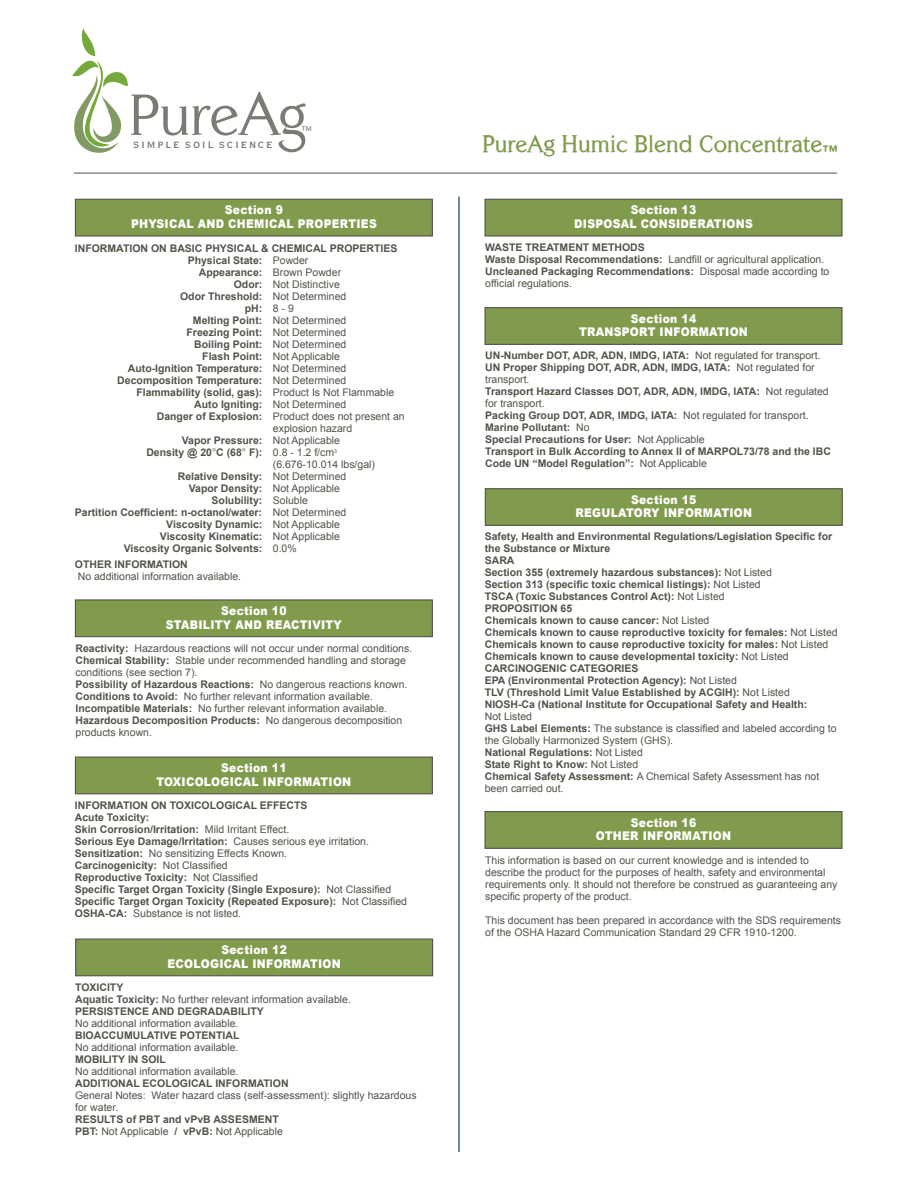
<style>
.page{position:relative;width:918px;height:1188px;background:#fff}
.page>*{position:absolute;margin:0;border:0;box-sizing:border-box;transform-origin:0 0}
.t1{font:58.5px "Centabel";color:#7c7a75}
.t2{font:700 24px "Centabel";color:#809b4c}
.t3{font:14.25px "Copperplate Thirty BC";letter-spacing:.125em;color:#7c7a75}
.t4{font:900 12px/13.5px "Arial";letter-spacing:.025em;color:#fff;text-align:center;scale:.9 1}
.t5{font:10.8px "Avenir";color:#7c7a75}
.t6{font:700 10.5px/12px "Arial";color:#53524a}
.t7{font:10.5px/12px "Arial";color:#53524a}
.s1{font-weight:400}
.s2{font-weight:700}
.s3{font-family:"Copperplate Twenty Nine AB";font-weight:400}
</style>
<div class="page">
<hr style="left:458px;top:197px;width:2px;height:955px;background:#002e5c">
<svg style="left:238px;top:92px;width:68px;height:60px"></svg>
<svg style="left:72px;top:28px;width:56px;height:125px"></svg>
<hr style="left:74px;top:173px;width:763px;height:1px;background:#53524a">
<div style="left:75px;top:199px;width:358px;height:38px;background:#809b4c;border:1px solid #53524a"></div>
<div style="left:484px;top:199px;width:359px;height:38px;background:#809b4c;border:1px solid #53524a"></div>
<div style="left:75px;top:599px;width:358px;height:38px;background:#809b4c;border:1px solid #53524a"></div>
<div style="left:75px;top:757px;width:358px;height:37px;background:#809b4c;border:1px solid #53524a"></div>
<div style="left:75px;top:939px;width:358px;height:37px;background:#809b4c;border:1px solid #53524a"></div>
<div style="left:484px;top:307px;width:359px;height:38px;background:#809b4c;border:1px solid #53524a"></div>
<div style="left:485px;top:488px;width:358px;height:38px;background:#809b4c;border:1px solid #53524a"></div>
<div style="left:484px;top:811px;width:359px;height:38px;background:#809b4c;border:1px solid #53524a"></div>
<h1 class="t1" style="left:128px;top:81px;width:112px">Pure</h1>
<h3 class="t3" style="left:133px;top:137px;width:141px">simple soil science</h3>
<p class="t5" style="left:301px;top:121px;width:12px">™</p>
<h2 class="t2" style="left:482px;top:129px;width:357px">PureAg Humic Blend Concentrate<sub>™</sub></h2>
<p class="t4" style="left:131px;top:203px;width:275px">Section 9<br>PHYSICAL AND CHEMICAL PROPERTIES</p>
<p class="t4" style="left:574px;top:203px;width:200px">Section 13<br>DISPOSAL CONSIDERATIONS</p>
<p class="t6" style="left:75px;top:243px;width:324px">INFORMATION ON BASIC PHYSICAL &amp; CHEMICAL PROPERTIES</p>
<p class="t6" style="left:188px;top:255px;width:122px">Physical State: <span class="s1">Powder</span></p>
<p class="t6" style="left:199px;top:267px;width:144px">Appearance: <span class="s1">Brown Powder</span></p>
<p class="t7" style="left:234px;top:278px;width:108px"><span class="s2">Odor:</span> Not Distinctive</p>
<p class="t6" style="left:180px;top:291px;width:168px">Odor Threshold: <span class="s1">Not Determined</span></p>
<p class="t6" style="left:245px;top:303px;width:51px">pH: <span class="s1">8 - 9</span></p>
<p class="t6" style="left:193px;top:315px;width:155px">Melting Point: <span class="s1">Not Determined</span></p>
<p class="t6" style="left:187px;top:327px;width:161px">Freezing Point: <span class="s1">Not Determined</span></p>
<p class="t6" style="left:194px;top:339px;width:154px">Boiling Point: <span class="s1">Not Determined</span></p>
<p class="t7" style="left:202px;top:350px;width:139px"><span class="s2">Flash Point:</span> Not Applicable</p>
<p class="t6" style="left:128px;top:363px;width:220px">Auto-Ignition Temperature: <span class="s1">Not Determined</span></p>
<p class="t6" style="left:117px;top:375px;width:231px">Decomposition Temperature: <span class="s1">Not Determined</span></p>
<p class="t6" style="left:136px;top:387px;width:259px">Flammability (solid, gas): <span class="s1">Product Is Not Flammable</span></p>
<p class="t6" style="left:194px;top:399px;width:154px">Auto Igniting: <span class="s1">Not Determined</span></p>
<p class="t7" style="left:157px;top:410px;width:249px"><span class="s2">Danger of Explosion:</span> Product does not present an</p>
<p class="t7" style="left:273px;top:422px;width:81px">explosion hazard</p>
<p class="t6" style="left:182px;top:435px;width:160px">Vapor Pressure: <span class="s1">Not Applicable</span></p>
<p class="t6" style="left:146px;top:447px;width:192px">Density @ 20<span class="s3">°</span>C (68<span class="s3">°</span> F): <span class="s1">0.8 - 1.2 f/cm</span><sup>3</sup></p>
<p class="t7" style="left:273px;top:458px;width:104px">(6.676-10.014 lbs/gal)</p>
<p class="t6" style="left:178px;top:471px;width:170px">Relative Density: <span class="s1">Not Determined</span></p>
<p class="t6" style="left:189px;top:483px;width:153px">Vapor Density: <span class="s1">Not Applicable</span></p>
<p class="t6" style="left:212px;top:495px;width:98px">Solubility: <span class="s1">Soluble</span></p>
<p class="t6" style="left:75px;top:507px;width:273px">Partition Coefficient: n-octanol/water: <span class="s1">Not Determined</span></p>
<p class="t6" style="left:166px;top:519px;width:175px">Viscosity Dynamic: <span class="s1">Not Applicable</span></p>
<p class="t6" style="left:160px;top:531px;width:182px">Viscosity Kinematic: <span class="s1">Not Applicable</span></p>
<p class="t6" style="left:124px;top:543px;width:175px">Viscosity Organic Solvents: <span class="s1">0.0%</span></p>
<p class="t6" style="left:75px;top:559px;width:114px">OTHER INFORMATION</p>
<p class="t7" style="left:78px;top:571px;width:165px">No additional information available.</p>
<p class="t6" style="left:485px;top:242px;width:346px">WASTE TREATMENT METHODS<br>Waste Disposal Recommendations: <span class="s1">Landfill or agricultural application.<br></span>Uncleaned Packaging Recommendations: <span class="s1">Disposal made according to official regulations.</span></p>
<p class="t4" style="left:579px;top:311px;width:189px">Section 14<br>TRANSPORT INFORMATION</p>
<p class="t6" style="left:485px;top:350px;width:347px">UN-Number DOT, ADR, ADN, IMDG, IATA: <span class="s1">Not regulated for transport.<br></span>UN Proper Shipping DOT, ADR, ADN, IMDG, IATA: <span class="s1">Not regulated for transport.<br></span>Transport Hazard Classes DOT, ADR, ADN, IMDG, IATA: <span class="s1">Not regulated for transport.<br></span>Packing Group DOT, ADR, IMDG, IATA: <span class="s1">Not regulated for transport.<br></span>Marine Pollutant: <span class="s1">No<br></span>Special Precautions for User: <span class="s1">Not Applicable<br></span>Transport in Bulk According to Annex II of MARPOL73/78 and the IBC Code UN “Model Regulation”: <span class="s1">Not Applicable</span></p>
<p class="t4" style="left:575px;top:492px;width:198px">Section 15<br>REGULATORY INFORMATION</p>
<p class="t6" style="left:485px;top:531px;width:355px">Safety, Health and Environmental Regulations/Legislation Specific for the Substance or Mixture<br>SARA<br>Section 355 (extremely hazardous substances): <span class="s1">Not Listed<br></span>Section 313 (specific toxic chemical listings): <span class="s1">Not Listed<br></span>TSCA (Toxic Substances Control Act): <span class="s1">Not Listed<br></span>PROPOSITION 65<br>Chemicals known to cause cancer: <span class="s1">Not Listed<br></span>Chemicals known to cause reproductive toxicity for females: <span class="s1">Not Listed </span>Chemicals known to cause reproductive toxicity for males: <span class="s1">Not Listed </span>Chemicals known to cause developmental toxicity: <span class="s1">Not Listed </span>CARCINOGENIC CATEGORIES<br>EPA (Environmental Protection Agency): <span class="s1">Not Listed<br></span>TLV (Threshold Limit Value Established by ACGIH): <span class="s1">Not Listed </span>NIOSH-Ca (National Institute for Occupational Safety and Health:</p>
<p class="t7" style="left:485px;top:711px;width:353px">Not Listed<br><span class="s2">GHS Label Elements:</span> The substance is classified and labeled according to the Globally Harmonized System (GHS).<br><span class="s2">National Regulations:</span> Not Listed<br><span class="s2">State Right to Know:</span> Not Listed<br><span class="s2">Chemical Safety Assessment:</span> A Chemical Safety Assessment has not been carried out.</p>
<p class="t4" style="left:596px;top:815px;width:152px">Section 16<br>OTHER INFORMATION</p>
<p class="t4" style="left:166px;top:604px;width:197px">Section 10<br>STABILITY AND REACTIVITY</p>
<p class="t7" style="left:76px;top:642px;width:338px"><span class="s2">Reactivity:</span> Hazardous reactions will not occur under normal conditions.<br><span class="s2">Chemical Stability:</span> Stable under recommended handling and storage conditions (see section 7).<br><span class="s2">Possibility of Hazardous Reactions:</span> No dangerous reactions known.<br><span class="s2">Conditions to Avoid:</span> No further relevant information available.<br><span class="s2">Incompatible Materials:</span> No further relevant information available.<br><span class="s2">Hazardous Decomposition Products:</span> No dangerous decomposition products known.</p>
<p class="t4" style="left:157px;top:761px;width:218px">Section 11<br>TOXICOLOGICAL INFORMATION</p>
<p class="t6" style="left:75px;top:799px;width:334px">INFORMATION ON TOXICOLOGICAL EFFECTS<br>Acute Toxicity:<br>Skin Corrosion/Irritation: <span class="s1">Mild Irritant Effect.<br></span>Serious Eye Damage/Irritation: <span class="s1">Causes serious eye irritation.<br></span>Sensitization: <span class="s1">No sensitizing Effects Known.<br></span>Carcinogenicity: <span class="s1">Not Classified<br></span>Reproductive Toxicity: <span class="s1">Not Classified<br></span>Specific Target Organ Toxicity (Single Exposure): <span class="s1">Not Classified </span>Specific Target Organ Toxicity (Repeated Exposure): <span class="s1">Not Classified </span>OSHA-CA: <span class="s1">Substance is not listed.</span></p>
<p class="t4" style="left:168px;top:943px;width:194px">Section 12<br>ECOLOGICAL INFORMATION</p>
<p class="t6" style="left:75px;top:981px;width:277px">TOXICITY<br>Aquatic Toxicity: <span class="s1">No further relevant information available.<br></span>PERSISTENCE AND DEGRADABILITY</p>
<p class="t7" style="left:75px;top:1017px;width:165px">No additional information available.</p>
<p class="t6" style="left:75px;top:1029px;width:166px">BIOACCUMULATIVE POTENTIAL</p>
<p class="t7" style="left:75px;top:1041px;width:165px">No additional information available.</p>
<p class="t6" style="left:75px;top:1053px;width:92px">MOBILITY IN SOIL</p>
<p class="t7" style="left:75px;top:1065px;width:165px">No additional information available.</p>
<p class="t6" style="left:75px;top:1077px;width:215px">ADDITIONAL ECOLOGICAL INFORMATION</p>
<p class="t7" style="left:75px;top:1089px;width:343px">General Notes: Water hazard class (self-assessment): slightly hazardous for water.</p>
<p class="t6" style="left:75px;top:1113px;width:209px">RESULTS of PBT and vPvB ASSESMENT<br>PBT: <span class="s1">Not Applicable</span> / vPvB: <span class="s1">Not Applicable</span></p>
<p class="t7" style="left:485px;top:855px;width:354px">This information is based on our current knowledge and is intended to describe the product for the purposes of health, safety and environmental requirements only. It should not therefore be construed as guaranteeing any specific property of the product.</p>
<p class="t7" style="left:485px;top:915px;width:357px">This document has been prepared in accordance with the SDS requirements of the OSHA Hazard Communication Standard 29 CFR 1910-1200.</p>
</div>
